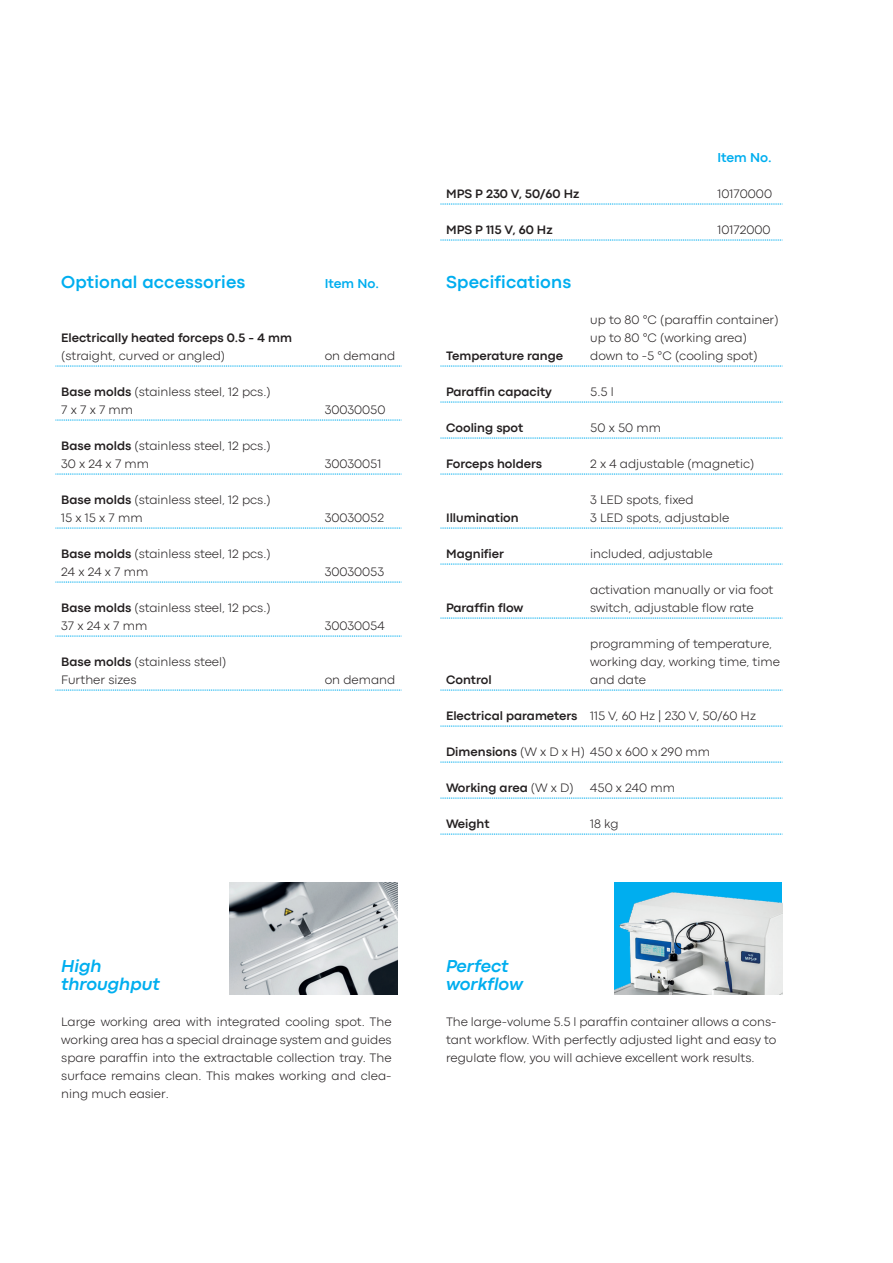
<style>
.page{position:relative;width:893px;height:1263px;background:#fff}
.page>*{position:absolute;margin:0;border:0;box-sizing:border-box;transform-origin:0 0}
.t1{font:700 18px "Codec Pro";letter-spacing:.01em;color:#00aeef}
.t2{font:italic 700 18px/18px "Codec Pro";color:#00aeef}
.t3{font:700 13.5px "Codec Pro";color:#00aeef}
.t4{font:300 12.75px/18px "Codec Pro";color:#231f20}
.t5{font:700 12.75px "Codec Pro";color:#231f20}
.s1{font-weight:700}
.s2{font-weight:300}
</style>
<div class="page">
<svg style="left:440px;top:204px;width:343px;height:1px"></svg>
<svg style="left:440px;top:240px;width:343px;height:1px"></svg>
<img style="left:230px;top:882px;width:167px;height:113px">
<img style="left:614px;top:882px;width:168px;height:113px">
<svg style="left:440px;top:690px;width:343px;height:1px"></svg>
<svg style="left:440px;top:726px;width:343px;height:1px"></svg>
<svg style="left:440px;top:366px;width:343px;height:1px"></svg>
<svg style="left:440px;top:402px;width:343px;height:1px"></svg>
<svg style="left:440px;top:438px;width:343px;height:1px"></svg>
<svg style="left:440px;top:474px;width:343px;height:1px"></svg>
<svg style="left:440px;top:528px;width:343px;height:1px"></svg>
<svg style="left:440px;top:564px;width:343px;height:1px"></svg>
<svg style="left:440px;top:618px;width:343px;height:1px"></svg>
<svg style="left:440px;top:762px;width:343px;height:1px"></svg>
<svg style="left:440px;top:798px;width:343px;height:1px"></svg>
<svg style="left:440px;top:834px;width:343px;height:1px"></svg>
<svg style="left:55px;top:366px;width:347px;height:1px"></svg>
<svg style="left:55px;top:420px;width:347px;height:1px"></svg>
<svg style="left:55px;top:474px;width:347px;height:1px"></svg>
<svg style="left:55px;top:528px;width:347px;height:1px"></svg>
<svg style="left:55px;top:582px;width:347px;height:1px"></svg>
<svg style="left:55px;top:636px;width:347px;height:1px"></svg>
<svg style="left:55px;top:690px;width:347px;height:1px"></svg>
<h1 class="t1" style="left:61px;top:271px;width:186px">Optional accessories</h1>
<p class="t3" style="left:325px;top:275px;width:56px">Item No.</p>
<p class="t5" style="left:61px;top:330px;width:232px">Electrically heated forceps 0.5 - 4 mm</p>
<p class="t4" style="left:61px;top:347px;width:165px">(straight, curved or angled)</p>
<p class="t4" style="left:325px;top:347px;width:72px">on demand</p>
<p class="t4" style="left:61px;top:383px;width:211px"><span class="s1">Base molds</span> (stainless steel, 12 pcs.)<br>7 x 7 x 7 mm</p>
<p class="t4" style="left:325px;top:401px;width:62px">30030050</p>
<p class="t4" style="left:61px;top:437px;width:211px"><span class="s1">Base molds</span> (stainless steel, 12 pcs.)<br>30 x 24 x 7 mm</p>
<p class="t4" style="left:61px;top:491px;width:211px"><span class="s1">Base molds</span> (stainless steel, 12 pcs.)<br>15 x 15 x 7 mm</p>
<p class="t4" style="left:61px;top:545px;width:211px"><span class="s1">Base molds</span> (stainless steel, 12 pcs.)<br>24 x 24 x 7 mm</p>
<p class="t4" style="left:61px;top:599px;width:211px"><span class="s1">Base molds</span> (stainless steel, 12 pcs.)<br>37 x 24 x 7 mm</p>
<p class="t4" style="left:61px;top:653px;width:167px"><span class="s1">Base molds</span> (stainless steel)<br>Further sizes</p>
<p class="t4" style="left:325px;top:455px;width:58px">30030051</p>
<p class="t4" style="left:325px;top:509px;width:61px">30030052</p>
<p class="t4" style="left:325px;top:563px;width:61px">30030053</p>
<p class="t4" style="left:325px;top:617px;width:62px">30030054</p>
<p class="t4" style="left:325px;top:671px;width:72px">on demand</p>
<h1 class="t2" style="left:61px;top:956px;width:100px">High throughput</h1>
<p class="t4" style="left:61px;top:1013px;width:332px;text-align:justify">Large working area with integrated cooling spot. The working area has a special drainage system and guides spare paraffin into the extractable collection tray. The surface remains clean. This makes working and clea&shy;ning much easier.</p>
<p class="t3" style="left:717px;top:149px;width:56px">Item No.</p>
<p class="t5" style="left:446px;top:186px;width:135px">MPS P 230 V, 50/60 Hz</p>
<p class="t4" style="left:717px;top:185px;width:56px">10170000</p>
<p class="t5" style="left:446px;top:222px;width:108px">MPS P 115 V, 60 Hz</p>
<p class="t4" style="left:717px;top:221px;width:55px">10172000</p>
<h1 class="t1" style="left:446px;top:271px;width:127px">Specifications</h1>
<p class="t5" style="left:446px;top:348px;width:119px">Temperature range</p>
<p class="t4" style="left:590px;top:311px;width:190px">up to 80 °C (paraffin container) up to 80 °C (working area) down to -5 °C (cooling spot)</p>
<p class="t5" style="left:446px;top:384px;width:107px">Paraffin capacity</p>
<p class="t4" style="left:590px;top:383px;width:25px">5.5 l</p>
<p class="t5" style="left:446px;top:420px;width:79px">Cooling spot</p>
<p class="t4" style="left:590px;top:419px;width:72px">50 x 50 mm</p>
<p class="t5" style="left:446px;top:456px;width:97px">Forceps holders</p>
<p class="t4" style="left:590px;top:455px;width:166px">2 x 4 adjustable (magnetic)</p>
<p class="t5" style="left:446px;top:510px;width:74px">Illumination</p>
<p class="t4" style="left:590px;top:491px;width:141px">3 LED spots, fixed<br>3 LED spots, adjustable</p>
<p class="t5" style="left:446px;top:546px;width:60px">Magnifier</p>
<p class="t4" style="left:590px;top:545px;width:124px">included, adjustable</p>
<p class="t5" style="left:446px;top:600px;width:79px">Paraffin flow</p>
<p class="t4" style="left:590px;top:581px;width:185px">activation manually or via foot switch, adjustable flow rate</p>
<p class="t4" style="left:590px;top:635px;width:191px">programming of temperature, working day, working time, time and date</p>
<p class="t4" style="left:446px;top:707px;width:311px"><span class="s1">Electrical parameters</span> 115 V, 60 Hz | 230 V, 50/60 Hz</p>
<p class="t4" style="left:446px;top:743px;width:266px"><span class="s1">Dimensions</span> (W x D x H) 450 x 600 x 290 mm</p>
<p class="t5" style="left:446px;top:780px;width:129px">Working area <span class="s2">(W x D)</span></p>
<p class="t4" style="left:590px;top:779px;width:86px">450 x 240 mm</p>
<p class="t5" style="left:446px;top:816px;width:45px">Weight</p>
<p class="t4" style="left:590px;top:815px;width:30px">18 kg</p>
<p class="t5" style="left:446px;top:672px;width:47px">Control</p>
<h1 class="t2" style="left:446px;top:956px;width:78px">Perfect workflow</h1>
<p class="t4" style="left:446px;top:1013px;width:332px;text-align:justify">The large-volume 5.5 l paraffin container allows a cons&shy;tant workflow. With perfectly adjusted light and easy to regulate flow, you will achieve excellent work results.</p>
</div>
